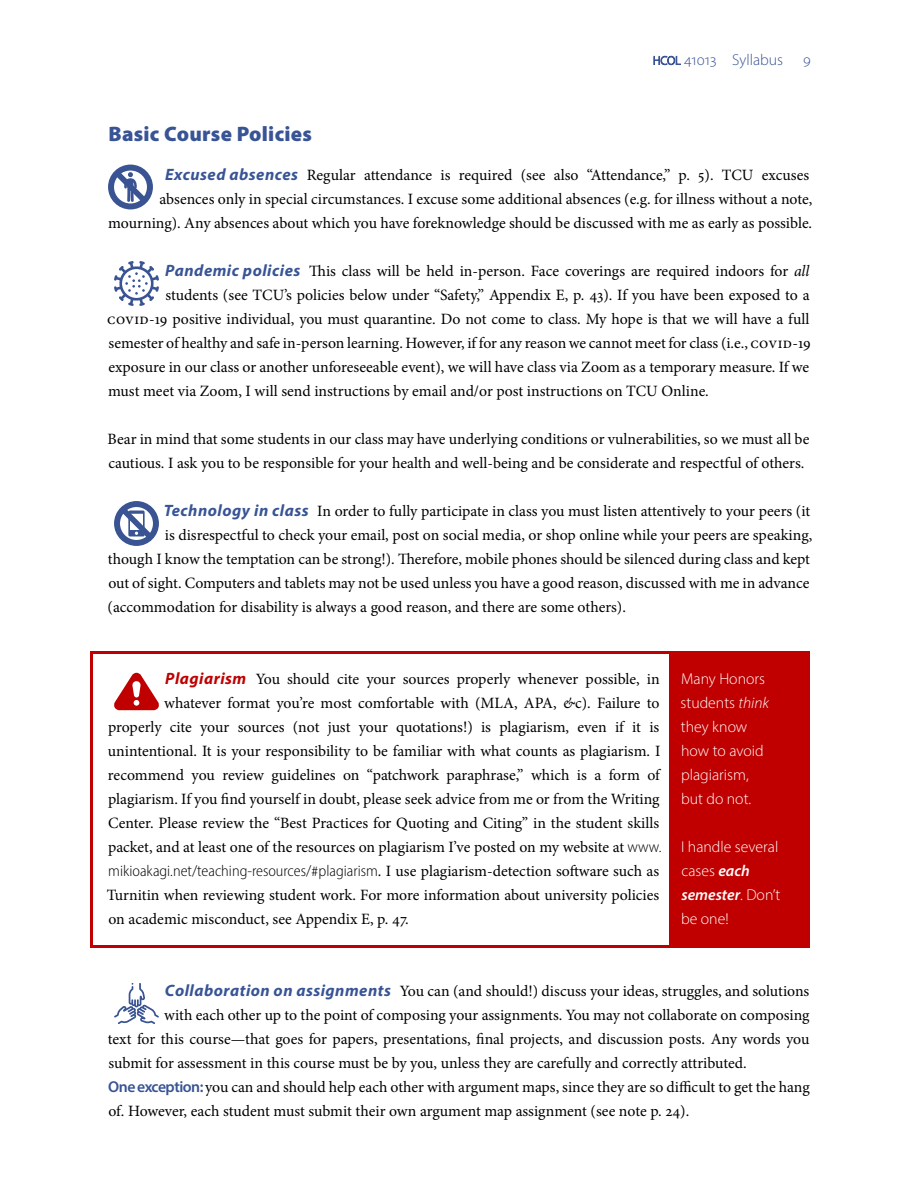
<style>
.page{position:relative;width:918px;height:1188px;background:#fff}
.page>*{position:absolute;margin:0;border:0;box-sizing:border-box;transform-origin:0 0}
.Heading_2{font:900 21px "Myriad Pro";letter-spacing:.015em;color:#385495}
.Heading_3_5{font:italic 700 16.5px "Myriad Pro";letter-spacing:.03em;color:#385495}
.Heading_3_5_PLAG{font:italic 700 16.5px "Myriad Pro";letter-spacing:.03em;color:#c00000}
.Syl_body{font:15.75px/24px "Minion Pro";letter-spacing:-.005em;color:#000}
.Syl_body_without_spa{font:15.75px "Minion Pro";letter-spacing:-.005em;color:#000}
.Box_text{font:300 15.75px/24px "Myriad Pro";color:#fff}
.Syl_body-2{font:300 semi-condensed 15.75px "Myriad Pro";color:#000}
.t1{font:300 15.75px "Myriad Pro";color:#385495}
.s1{font-size:12px}
.s2{font-style:italic}
.s3{font-family:"Myriad Pro";font-weight:300;font-stretch:semi-condensed}
.s4{font-family:"Minion Pro";font-weight:400;font-stretch:normal}
.s5{font-weight:600;font-style:italic}
.s6{font-family:"Myriad Pro";font-weight:600;color:#385495}
</style>
<div class="page">
<svg style="left:108px;top:165px;width:45px;height:44px"></svg>
<svg style="left:114px;top:261px;width:45px;height:45px"></svg>
<svg style="left:114px;top:501px;width:45px;height:45px"></svg>
<div style="left:90px;top:651px;width:720px;height:297px;border:3px solid #c00000"></div>
<div style="left:669px;top:651px;width:138px;height:294px;background:#c00000"></div>
<svg style="left:114px;top:673px;width:45px;height:37px"></svg>
<svg style="left:114px;top:983px;width:45px;height:41px"></svg>
<p class="t1" style="left:653px;top:50px;width:132px"><span class="s1">HCOL</span> 41013 Syllabus</p>
<p class="t1" style="left:803px;top:50px;width:9px">9</p>
<h2 class="Heading_2" style="left:108px;top:120px;width:205px">Basic Course Policies</h2>
<h3 class="Heading_3_5" style="left:165px;top:164px;width:134px">Excused absences</h3>
<p class="Syl_body" style="left:108px;top:163px;width:706px;text-align:right">Regular attendance is required (see also “Attendance,” p. 5). TCU excuses<br>absences only in special circumstances. I excuse some additional absences (e.g. for illness without a note, mourning). Any absences about which you have foreknowledge should be discussed with me as early as possible.</p>
<h3 class="Heading_3_5" style="left:165px;top:260px;width:137px">Pandemic policies</h3>
<p class="Syl_body" style="left:309px;top:259px;width:502px">This class will be held in-person. Face coverings are required indoors for <span class="s2">all</span></p>
<p class="Syl_body" style="left:166px;top:283px;width:646px">students (see TCU’s policies below under “Safety,” Appendix E, p. 43). If you have been exposed to a</p>
<p class="Syl_body" style="left:107px;top:307px;width:704px">COVID-19 positive individual, you must quarantine. Do not come to class. My hope is that we will have a full</p>
<p class="Syl_body" style="left:109px;top:331px;width:704px">semester of healthy and safe in-person learning. However, if for any reason we cannot meet for class (i.e., COVID-19</p>
<p class="Syl_body" style="left:108px;top:355px;width:702px">exposure in our class or another unforeseeable event), we will have class via Zoom as a temporary measure. If we</p>
<p class="Syl_body" style="left:108px;top:379px;width:602px">must meet via Zoom, I will send instructions by email and/or post instructions on TCU Online.</p>
<p class="Syl_body" style="left:108px;top:427px;width:703px">Bear in mind that some students in our class may have underlying conditions or vulnerabilities, so we must all be cautious. I ask you to be responsible for your health and well-being and be considerate and respectful of others.</p>
<h3 class="Heading_3_5" style="left:164px;top:500px;width:146px">Technology in class</h3>
<p class="Syl_body" style="left:317px;top:499px;width:494px">In order to fully participate in class you must listen attentively to your peers (it</p>
<p class="Syl_body" style="left:165px;top:523px;width:649px">is disrespectful to check your email, post on social media, or shop online while your peers are speaking,</p>
<p class="Syl_body" style="left:108px;top:547px;width:704px">though I know the temptation can be strong!). Therefore, mobile phones should be silenced during class and kept</p>
<p class="Syl_body" style="left:108px;top:571px;width:703px">out of sight. Computers and tablets may not be used unless you have a good reason, discussed with me in advance</p>
<p class="Syl_body" style="left:108px;top:595px;width:520px">(accommodation for disability is always a good reason, and there are some others).</p>
<h3 class="Heading_3_5_PLAG" style="left:165px;top:668px;width:83px">Plagiarism</h3>
<p class="Syl_body" style="left:256px;top:667px;width:405px">You should cite your sources properly whenever possible, in</p>
<p class="Syl_body" style="left:164px;top:691px;width:497px">whatever format you’re most comfortable with (MLA, APA, <span class="s2">&amp;</span>c). Failure to</p>
<p class="Syl_body" style="left:108px;top:715px;width:553px">properly cite your sources (not just your quotations!) is plagiarism, even if it is</p>
<p class="Syl_body" style="left:108px;top:739px;width:554px">unintentional. It is your responsibility to be familiar with what counts as plagiarism. I</p>
<p class="Syl_body" style="left:108px;top:763px;width:553px">recommend you review guidelines on “patchwork paraphrase,” which is a form of</p>
<p class="Syl_body" style="left:108px;top:787px;width:553px">plagiarism. If you find yourself in doubt, please seek advice from me or from the Writing</p>
<p class="Syl_body" style="left:108px;top:811px;width:553px">Center. Please review the “Best Practices for Quoting and Citing” in the student skills</p>
<p class="Syl_body" style="left:108px;top:835px;width:555px">packet, and at least one of the resources on plagiarism I’ve posted on my website at <span class="s3">www.</span></p>
<p class="Syl_body-2" style="left:108px;top:861px;width:553px">mikioakagi.net/teaching-resources/#plagiarism<span class="s4">. I use plagiarism-detection software such as</span></p>
<p class="Syl_body" style="left:107px;top:883px;width:554px">Turnitin when reviewing student work. For more information about university policies</p>
<p class="Syl_body" style="left:108px;top:907px;width:302px">on academic misconduct, see Appendix E, p. 47.</p>
<p class="Box_text" style="left:681px;top:667px;width:90px">Many Honors students <span class="s2">think </span>they know how to avoid plagiarism,</p>
<p class="Box_text" style="left:681px;top:787px;width:72px">but do not.</p>
<p class="Box_text" style="left:681px;top:835px;width:101px">I handle several cases <span class="s5">each semester</span>. Don’t be one!</p>
<h3 class="Heading_3_5" style="left:165px;top:980px;width:227px">Collaboration on assignments</h3>
<p class="Syl_body_without_spa" style="left:400px;top:980px;width:411px">You can (and should!) discuss your ideas, struggles, and solutions</p>
<p class="Syl_body_without_spa" style="left:164px;top:1004px;width:647px">with each other up to the point of composing your assignments. You may not collaborate on composing</p>
<p class="Syl_body_without_spa" style="left:108px;top:1028px;width:703px">text for this course—that goes for papers, presentations, final projects, and discussion posts. Any words you</p>
<p class="Syl_body_without_spa" style="left:109px;top:1052px;width:640px">submit for assessment in this course must be by you, unless they are carefully and correctly attributed.</p>
<p class="Syl_body" style="left:108px;top:1075px;width:703px"><span class="s6">One exception:</span> you can and should help each other with argument maps, since they are so difficult to get the hang of. However, each student must submit their own argument map assignment (see note p. 24).</p>
</div>
